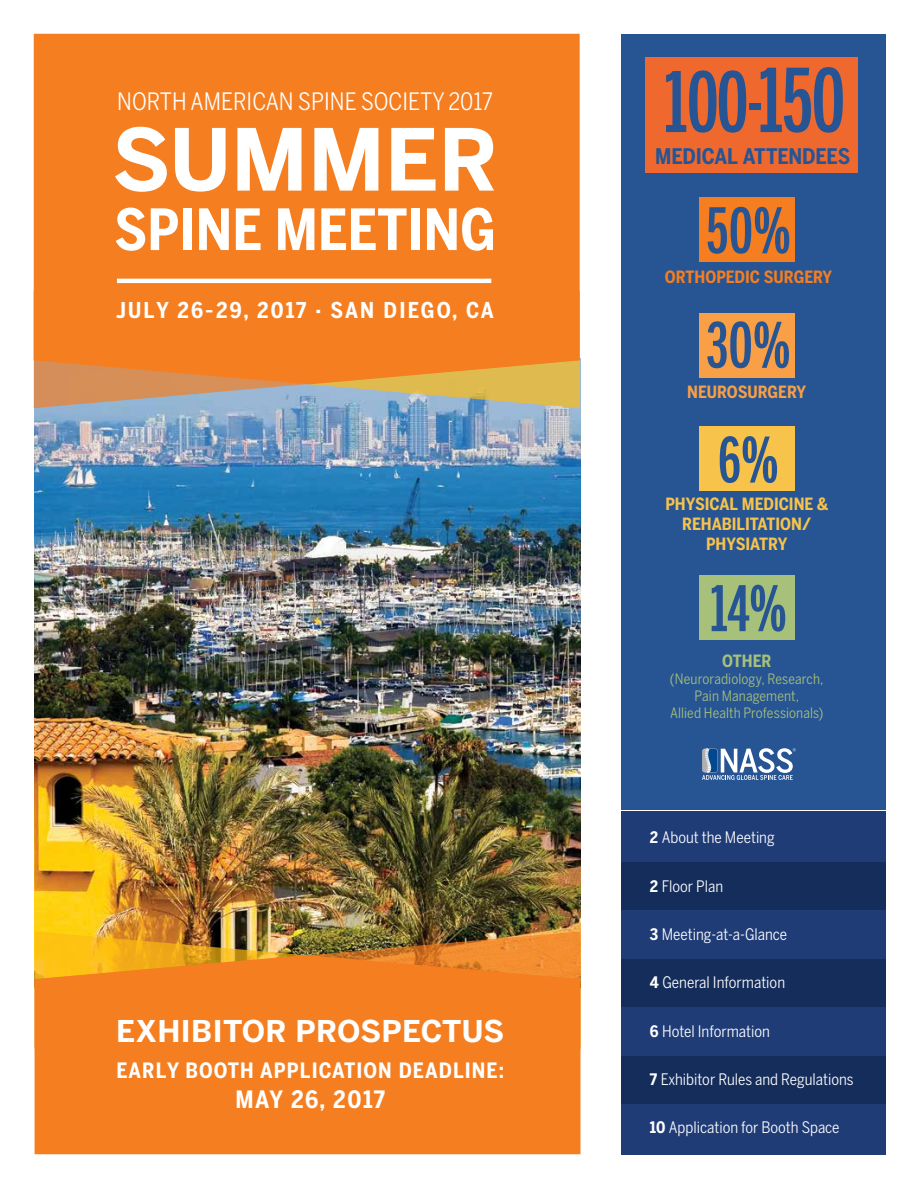
<style>
.page{position:relative;width:918px;height:1188px;background:#fff}
.page>*{position:absolute;margin:0;border:0;box-sizing:border-box;transform-origin:0 0}
.t1{font:700 84.75px "Benton Sans";color:#fff}
.t2{font:500 82.5px "Benton Sans Extra Comp";color:#275594}
.t3{font:500 62.25px "Benton Sans Extra Comp";color:#275594}
.t4{font:700 56.4px "Benton Sans Cond";color:#fff}
.t5{font:700 30px "Benton Sans";letter-spacing:.01em;color:#fff}
.t6{font:23.85px "Benton Sans Cond";color:#fff}
.t7{font:700 23.7px "Benton Sans Cond";letter-spacing:.065em;color:#fff}
.t8{font:700 21.75px "Benton Sans Cond";letter-spacing:.095em;color:#fff}
.t9{font:700 21.3px "Benton Sans Cond";letter-spacing:-.005em;color:#275594}
.t10{font:700 21px "Benton Sans Cond";letter-spacing:.05em;color:#fff}
.t11{font:700 16.8px/20.1px "Benton Sans Cond";letter-spacing:-.005em;color:#f8c34a;text-align:center}
.t12{font:700 16.8px "Benton Sans Cond";letter-spacing:-.005em;color:#f57e20}
.t13{font:700 16.8px "Benton Sans Cond";letter-spacing:-.005em;color:#f99f45}
.t14{font:700 16.8px "Benton Sans Cond";letter-spacing:-.005em;color:#a7c17a}
.t15{font:15.75px "Benton Sans Cond";color:#fff}
.t16{font:14.25px/17.1px "Benton Sans Cond";letter-spacing:.005em;color:#a7c17a;text-align:center}
.s1{font-size:87px}
.s2{font-weight:700}
</style>
<div class="page">
<img style="left:35px;top:408px;width:545px;height:523px">
<div style="left:621px;top:35px;width:265px;height:775px;background:#275594"></div>
<div style="left:646px;top:58px;width:212px;height:115px;background:#ef692f"></div>
<div style="left:700px;top:197px;width:95px;height:64px;background:#f57e20"></div>
<div style="left:700px;top:313px;width:95px;height:64px;background:#f99f45"></div>
<div style="left:700px;top:426px;width:95px;height:64px;background:#f8c34a"></div>
<div style="left:700px;top:575px;width:95px;height:64px;background:#a7c17a"></div>
<div style="left:621px;top:811px;width:265px;height:343px;background:#1f3c77"></div>
<div style="left:621px;top:862px;width:265px;height:47px;background:#142d5b"></div>
<div style="left:621px;top:959px;width:265px;height:48px;background:#142d5b"></div>
<div style="left:621px;top:1056px;width:265px;height:48px;background:#142d5b"></div>
<img style="left:35px;top:931px;width:545px;height:24px">
<div style="left:35px;top:955px;width:545px;height:199px;background:#f57e20"></div>
<svg style="left:34px;top:384px;width:546px;height:24px;background:#b8ac92"></svg>
<div style="left:34px;top:34px;width:546px;height:350px;background:#f57e20"></div>
<hr style="left:117px;top:279px;width:374px;height:4px;background:#fff">
<svg style="left:702px;top:748px;width:94px;height:32px"></svg>
<h3 class="t6" style="left:117px;top:88px;width:377px">NORTH AMERICAN SPINE SOCIETY 2017</h3>
<h1 class="t1" style="left:112px;top:109px;width:388px">SUMMER</h1>
<h3 class="t4" style="left:114px;top:196px;width:383px">SPINE MEETING</h3>
<h3 class="t8" style="left:116px;top:298px;width:379px">JULY 26-29, 2017 · SAN DIEGO, CA</h3>
<h3 class="t5" style="left:116px;top:1013px;width:389px">EXHIBITOR PROSPECTUS</h3>
<h3 class="t10" style="left:116px;top:1058px;width:389px">EARLY BOOTH APPLICATION DEADLINE:</h3>
<h3 class="t7" style="left:235px;top:1085px;width:151px">MAY 26, 2017</h3>
<h2 class="t2" style="left:664px;top:55px;width:182px">100-<span class="s1">150</span></h2>
<h3 class="t9" style="left:655px;top:143px;width:197px">MEDICAL ATTENDEES</h3>
<h3 class="t3" style="left:706px;top:195px;width:86px">50%</h3>
<p class="t12" style="left:665px;top:267px;width:169px">ORTHOPEDIC SURGERY</p>
<h3 class="t3" style="left:706px;top:310px;width:86px">30%</h3>
<p class="t13" style="left:687px;top:382px;width:120px">NEUROSURGERY</p>
<h3 class="t3" style="left:718px;top:425px;width:62px">6%</h3>
<p class="t11" style="left:666px;top:494px;width:164px">PHYSICAL MEDICINE &amp;<br>REHABILITATION/<br>PHYSIATRY</p>
<h3 class="t3" style="left:710px;top:573px;width:78px">14%</h3>
<p class="t14" style="left:722px;top:651px;width:51px">OTHER</p>
<p class="t16" style="left:670px;top:670px;width:155px">(Neuroradiology, Research,<br>Pain Management,<br>Allied Health Professionals)</p>
<p class="t15" style="left:650px;top:828px;width:126px"><span class="s2">2</span> About the Meeting</p>
<p class="t15" style="left:650px;top:877px;width:75px"><span class="s2">2</span> Floor Plan</p>
<p class="t15" style="left:650px;top:925px;width:139px"><span class="s2">3</span> Meeting-at-a-Glance</p>
<p class="t15" style="left:650px;top:973px;width:137px"><span class="s2">4</span> General Information</p>
<p class="t15" style="left:650px;top:1022px;width:122px"><span class="s2">6</span> Hotel Information</p>
<p class="t15" style="left:650px;top:1070px;width:205px"><span class="s2">7</span> Exhibitor Rules and Regulations</p>
<p class="t15" style="left:650px;top:1119px;width:191px"><span class="s2">10</span> Application for Booth Space</p>
</div>
